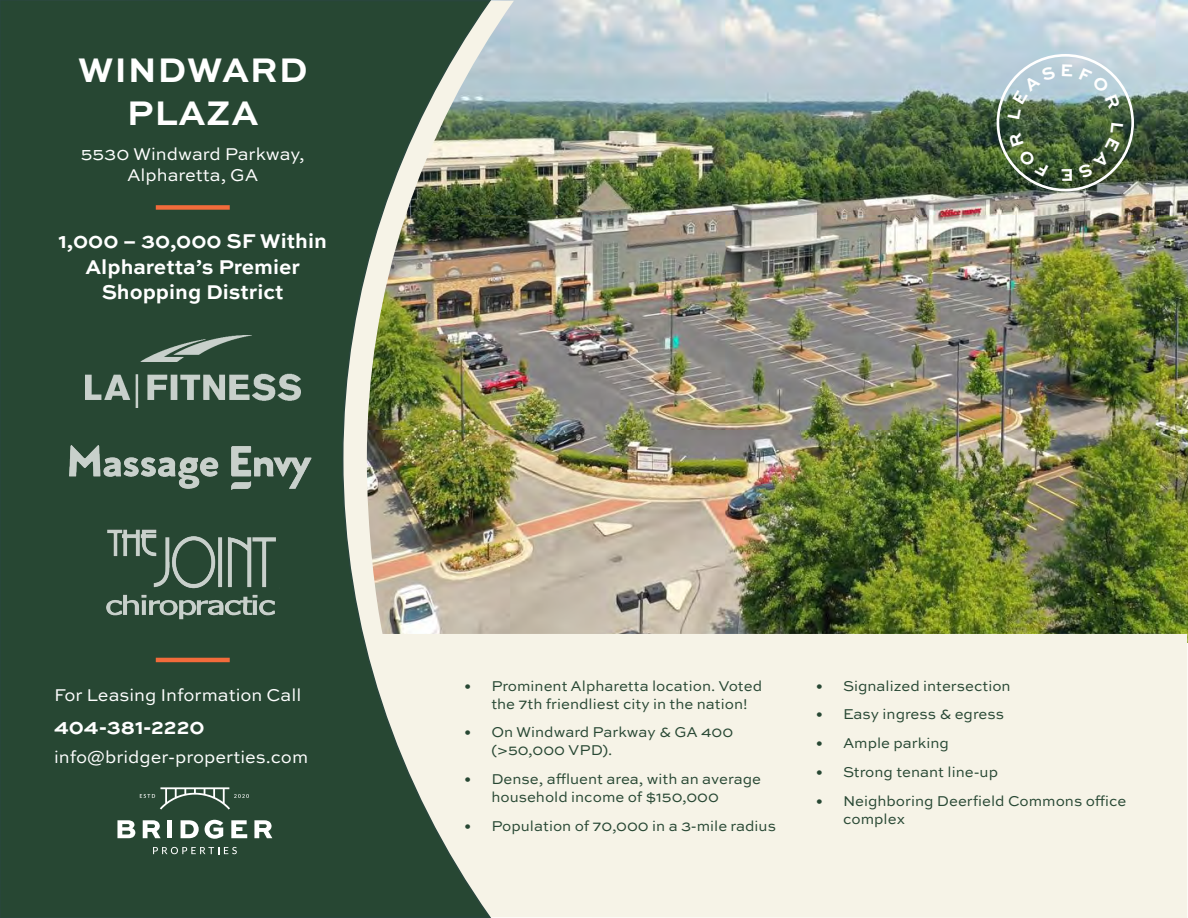
<style>
.page{position:relative;width:1188px;height:918px;background:#fff}
.page>*{position:absolute;margin:0;border:0;box-sizing:border-box;transform-origin:0 0}
.HEADER_1{font:700 36px "Sweet Sans";letter-spacing:.02em;color:#fff}
.Header_2{font:700 21px/25.2px "Sweet Sans";color:#fff;text-align:center}
.Body_Text{font:18px/21.6px "Sweet Sans";color:#fff;text-align:center}
.t1{font:15px/18px "Sweet Sans";color:#274733}
</style>
<div class="page">
<img style="left:493px;top:0;width:694px;height:918px">
<svg style="left:0;top:0;width:493px;height:918px;background:#455e48"></svg>
<div style="left:156px;top:205px;width:74px;height:5px;background:#f26b3b"></div>
<div style="left:997px;top:54px;width:137px;height:137px;border:3px solid #fff;border-radius:50%"></div>
<hr style="left:156px;top:658px;width:74px;height:4px;background:#f26b3b">
<svg style="left:117px;top:820px;width:18px;height:18px"></svg>
<svg style="left:143px;top:820px;width:18px;height:18px"></svg>
<div style="left:167px;top:820px;width:5px;height:18px;background:#fff"></div>
<svg style="left:181px;top:820px;width:18px;height:18px"></svg>
<svg style="left:205px;top:820px;width:18px;height:19px"></svg>
<svg style="left:231px;top:820px;width:16px;height:18px"></svg>
<svg style="left:254px;top:820px;width:18px;height:18px"></svg>
<svg style="left:153px;top:847px;width:84px;height:7px"></svg>
<svg style="left:140px;top:787px;width:109px;height:23px;background:#496453"></svg>
<img style="left:85px;top:335px;width:215px;height:73px">
<img style="left:96px;top:527px;width:193px;height:93px">
<img style="left:69px;top:445px;width:247px;height:44px">
<svg style="left:1079px;top:68px;width:41px;height:41px;background:#9eb6b6"></svg>
<svg style="left:1062px;top:169px;width:10px;height:12px"></svg>
<svg style="left:1078px;top:123px;width:45px;height:55px;background:#405636"></svg>
<svg style="left:1009px;top:133px;width:40px;height:43px;background:#4b6339"></svg>
<svg style="left:1008px;top:66px;width:48px;height:53px;background:#91a7a1"></svg>
<svg style="left:1062px;top:65px;width:11px;height:12px"></svg>
<p class="HEADER_1" style="left:78px;top:49px;width:232px">WINDWARD</p>
<p class="HEADER_1" style="left:127px;top:92px;width:133px">PLAZA</p>
<p class="Body_Text" style="left:81px;top:143px;width:225px">5530 Windward Parkway,<br>Alpharetta, GA</p>
<p class="Header_2" style="left:59px;top:229px;width:270px">1,000 – 30,000 SF Within<br>Alpharetta’s Premier<br>Shopping District</p>
<p class="Body_Text" style="left:54px;top:685px;width:249px">For Leasing Information Call</p>
<p class="Header_2" style="left:54px;top:715px;width:152px">404-381-2220</p>
<p class="Body_Text" style="left:54px;top:747px;width:256px">info@bridger-properties.com</p>
<p class="t1" style="left:491px;top:677px;width:272px;text-indent:-27px">• Prominent Alpharetta location. Voted the 7th friendliest city in the nation!</p>
<p class="t1" style="left:491px;top:724px;width:243px;text-indent:-27px">• On Windward Parkway &amp; GA 400 (&gt;50,000 VPD).</p>
<p class="t1" style="left:491px;top:771px;width:271px;text-indent:-27px">• Dense, affluent area, with an average household income of $150,000</p>
<p class="t1" style="left:464px;top:818px;width:313px">• Population of 70,000 in a 3-mile radius</p>
<p class="t1" style="left:816px;top:677px;width:196px">• Signalized intersection</p>
<p class="t1" style="left:816px;top:706px;width:189px">• Easy ingress &amp; egress</p>
<p class="t1" style="left:816px;top:735px;width:134px">• Ample parking</p>
<p class="t1" style="left:816px;top:764px;width:184px">• Strong tenant line-up</p>
<p class="t1" style="left:843px;top:792px;width:285px;text-indent:-27px">• Neighboring Deerfield Commons office complex</p>
</div>
